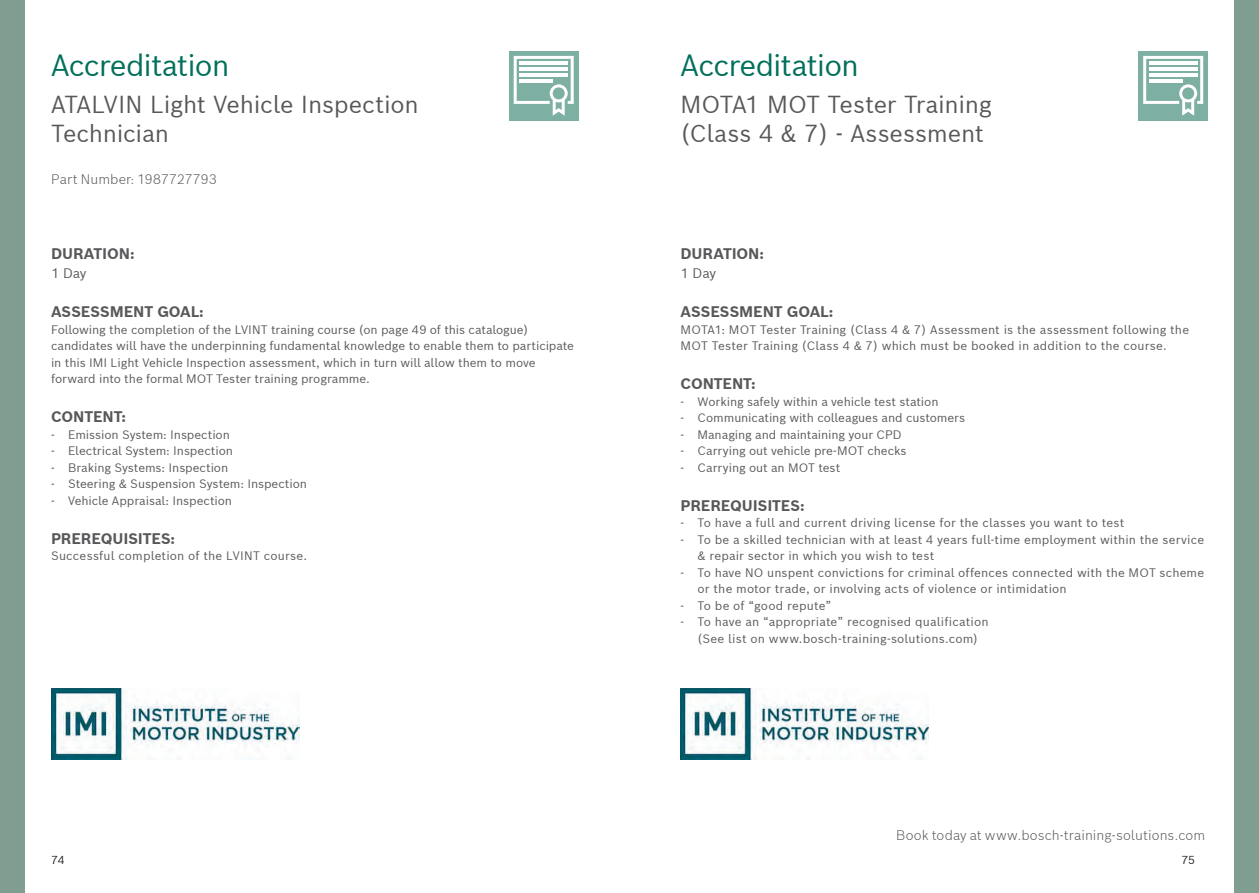
<style>
.page{position:relative;width:1259px;height:893px;background:#fff}
.page>*{position:absolute;margin:0;border:0;box-sizing:border-box;transform-origin:0 0}
.Headlines_Light_24_2{font:30px "Bosch Sans";letter-spacing:-.03em;color:#006f5b}
.Headlines_Light_24_2-2{font:24px/28.8px "Bosch Sans";letter-spacing:-.01em;color:#57585a}
.Fließtext_Light_10_1{font:700 15px "Bosch Sans";letter-spacing:-.01em;color:#57585a}
.Headlines_Light_24_2-3{font:300 13.5px "Bosch Sans";letter-spacing:.005em;color:#57585a}
.Fließtext_Light_10_1-2{font:13.5px "Bosch Sans";letter-spacing:-.015em;color:#57585a}
.Fließtext_Light_10_1-3{font:12px/16.5px "Bosch Sans";color:#57585a}
.t1{font:11.25px "Bosch Sans";color:#231f20}
</style>
<div class="page">
<div style="left:1234px;top:0;width:25px;height:893px;background:#809d91"></div>
<div style="left:0;top:0;width:24px;height:893px;background:#809d91"></div>
<img style="left:51px;top:688px;width:248px;height:71px">
<img style="left:680px;top:688px;width:248px;height:71px">
<div style="left:509px;top:51px;width:69px;height:70px;background:#7dafa3"></div>
<svg style="left:514px;top:56px;width:60px;height:60px"></svg>
<hr style="left:520px;top:62px;width:48px;height:3px;background:#fff">
<hr style="left:520px;top:68px;width:48px;height:3px;background:#fff">
<hr style="left:520px;top:74px;width:48px;height:3px;background:#fff">
<hr style="left:520px;top:80px;width:33px;height:3px;background:#fff">
<div style="left:1138px;top:51px;width:70px;height:70px;background:#7dafa3"></div>
<svg style="left:1143px;top:56px;width:60px;height:60px"></svg>
<hr style="left:1149px;top:62px;width:48px;height:3px;background:#fff">
<hr style="left:1149px;top:68px;width:48px;height:3px;background:#fff">
<hr style="left:1149px;top:74px;width:48px;height:3px;background:#fff">
<hr style="left:1149px;top:80px;width:33px;height:3px;background:#fff">
<p class="Headlines_Light_24_2" style="left:51px;top:45px;width:180px">Accreditation</p>
<p class="Headlines_Light_24_2-2" style="left:51px;top:89px;width:369px">ATALVIN Light Vehicle Inspection<br>Technician</p>
<p class="Headlines_Light_24_2-3" style="left:51px;top:170px;width:167px">Part Number: 1987727793</p>
<p class="Fließtext_Light_10_1" style="left:51px;top:243px;width:85px">DURATION:</p>
<p class="Fließtext_Light_10_1-2" style="left:51px;top:264px;width:37px">1 Day</p>
<p class="Fließtext_Light_10_1" style="left:51px;top:302px;width:154px">ASSESSMENT GOAL:</p>
<p class="Fließtext_Light_10_1-3" style="left:51px;top:321px;width:524px">Following the completion of the LVINT training course (on page 49 of this catalogue) candidates will have the underpinning fundamental knowledge to enable them to participate in this IMI Light Vehicle Inspection assessment, which in turn will allow them to move forward into the formal MOT Tester training programme.</p>
<p class="Fließtext_Light_10_1" style="left:51px;top:407px;width:77px">CONTENT:</p>
<p class="Fließtext_Light_10_1-3" style="left:51px;top:426px;width:180px">- Emission System: Inspection</p>
<p class="Fließtext_Light_10_1-3" style="left:51px;top:442px;width:183px">- Electrical System: Inspection</p>
<p class="Fließtext_Light_10_1-3" style="left:51px;top:459px;width:179px">- Braking Systems: Inspection</p>
<p class="Fließtext_Light_10_1-3" style="left:51px;top:475px;width:258px">- Steering &amp; Suspension System: Inspection</p>
<p class="Fließtext_Light_10_1-3" style="left:51px;top:492px;width:183px">- Vehicle Appraisal: Inspection</p>
<p class="Fließtext_Light_10_1" style="left:51px;top:528px;width:126px">PREREQUISITES:</p>
<p class="Fließtext_Light_10_1-3" style="left:51px;top:547px;width:257px">Successful completion of the LVINT course.</p>
<p class="Headlines_Light_24_2" style="left:680px;top:45px;width:180px">Accreditation</p>
<p class="Headlines_Light_24_2-2" style="left:680px;top:89px;width:313px">MOTA1 MOT Tester Training (Class 4 &amp; 7) - Assessment</p>
<p class="Fließtext_Light_10_1" style="left:680px;top:243px;width:85px">DURATION:</p>
<p class="Fließtext_Light_10_1-2" style="left:680px;top:264px;width:37px">1 Day</p>
<p class="Fließtext_Light_10_1" style="left:680px;top:302px;width:154px">ASSESSMENT GOAL:</p>
<p class="Fließtext_Light_10_1-3" style="left:680px;top:321px;width:510px">MOTA1: MOT Tester Training (Class 4 &amp; 7) Assessment is the assessment following the<br>MOT Tester Training (Class 4 &amp; 7) which must be booked in addition to the course.</p>
<p class="Fließtext_Light_10_1" style="left:680px;top:374px;width:77px">CONTENT:</p>
<p class="Fließtext_Light_10_1-3" style="left:680px;top:393px;width:259px">- Working safely within a vehicle test station</p>
<p class="Fließtext_Light_10_1-3" style="left:680px;top:409px;width:286px">- Communicating with colleagues and customers</p>
<p class="Fließtext_Light_10_1-3" style="left:680px;top:426px;width:223px">- Managing and maintaining your CPD</p>
<p class="Fließtext_Light_10_1-3" style="left:680px;top:442px;width:227px">- Carrying out vehicle pre-MOT checks</p>
<p class="Fließtext_Light_10_1-3" style="left:680px;top:459px;width:161px">- Carrying out an MOT test</p>
<p class="Fließtext_Light_10_1" style="left:680px;top:495px;width:126px">PREREQUISITES:</p>
<p class="Fließtext_Light_10_1-3" style="left:680px;top:514px;width:445px">- To have a full and current driving license for the classes you want to test</p>
<p class="Fließtext_Light_10_1-3" style="left:697px;top:531px;width:508px;text-indent:-17px">- To be a skilled technician with at least 4 years full-time employment within the service &amp; repair sector in which you wish to test</p>
<p class="Fließtext_Light_10_1-3" style="left:697px;top:564px;width:508px;text-indent:-17px">- To have NO unspent convictions for criminal offences connected with the MOT scheme or the motor trade, or involving acts of violence or intimidation</p>
<p class="Fließtext_Light_10_1-3" style="left:680px;top:597px;width:152px">- To be of “good repute”</p>
<p class="Fließtext_Light_10_1-3" style="left:680px;top:613px;width:310px;text-align:center">- To have an “appropriate” recognised qualification (See list on www.bosch-training-solutions.com)</p>
<p class="Headlines_Light_24_2-3" style="left:896px;top:826px;width:311px">Book today at www.bosch-training-solutions.com</p>
<p class="t1" style="left:51px;top:853px;width:15px">74</p>
<p class="t1" style="left:1181px;top:853px;width:15px">75</p>
</div>
